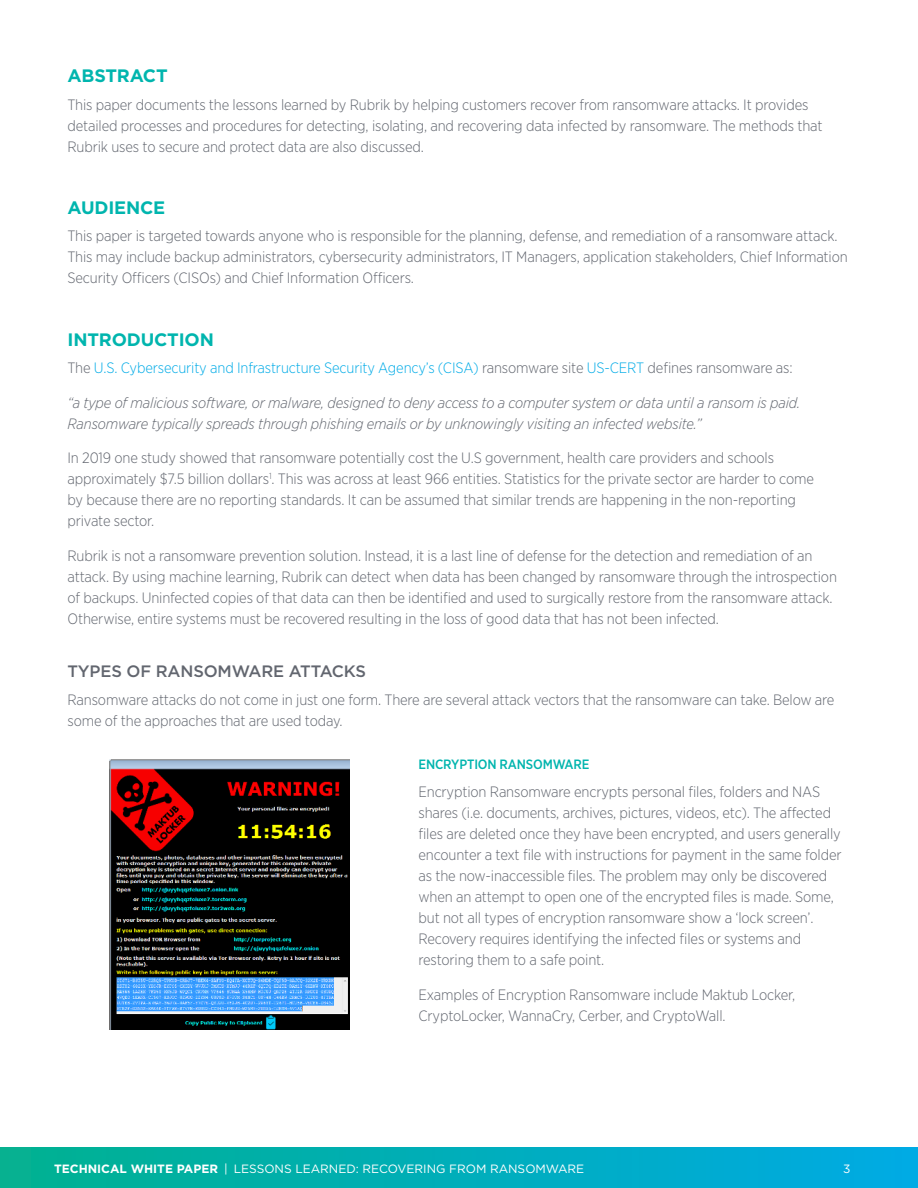
<style>
.page{position:relative;width:918px;height:1188px;background:#fff}
.page>*{position:absolute;margin:0;border:0;box-sizing:border-box;transform-origin:0 0}
.TechMkt_h1{font:700 18px "Gotham";letter-spacing:-.01em;color:#00b5ae}
.TechMkt_h2{font:500 16.5px "Gotham";letter-spacing:-.01em;color:#62666f}
.TechMkt_body_copy{font:300 15px/21px "Gotham Narrow";letter-spacing:-.01em;color:#62666f}
.TechMkt_body_copy-2{font:italic 300 15px/21px "Gotham Narrow";letter-spacing:-.01em;color:#62666f}
.TechMkt_body_copy-3{font:300 15px "Gotham Narrow";letter-spacing:-.01em;color:#00abe7}
.TechMkt_h3{font:500 13.5px "Gotham Narrow";letter-spacing:-.01em;color:#00b5ae}
.t1{font:12px "Gotham";color:#fff}
.s1{color:#62666f}
.s2{font-weight:700}
</style>
<div class="page">
<div style="left:0;top:1148px;width:918px;height:40px;background:linear-gradient(to right,#01b190,#00aae4)"></div>
<img style="left:110px;top:759px;width:239px;height:270px">
<p class="TechMkt_h1" style="left:68px;top:64px;width:102px">ABSTRACT</p>
<p class="TechMkt_body_copy" style="left:68px;top:94px;width:757px">This paper documents the lessons learned by Rubrik by helping customers recover from ransomware attacks. It provides detailed processes and procedures for detecting, isolating, and recovering data infected by ransomware. The methods that<br>Rubrik uses to secure and protect data are also discussed.</p>
<p class="TechMkt_h1" style="left:68px;top:195px;width:99px">AUDIENCE</p>
<p class="TechMkt_body_copy" style="left:68px;top:225px;width:782px">This paper is targeted towards anyone who is responsible for the planning, defense, and remediation of a ransomware attack.<br>This may include backup administrators, cybersecurity administrators, IT Managers, application stakeholders, Chief Information<br>Security Officers (CISOs) and Chief Information Officers.</p>
<p class="TechMkt_h1" style="left:68px;top:327px;width:148px">INTRODUCTION</p>
<p class="TechMkt_body_copy-3" style="left:68px;top:359px;width:727px"><span class="s1">The</span> U.S. Cybersecurity and Infrastructure Security Agency’s (CISA) <span class="s1">ransomware site</span> US-CERT <span class="s1">defines ransomware as:</span></p>
<p class="TechMkt_body_copy-2" style="left:68px;top:392px;width:734px">“a type of malicious software, or malware, designed to deny access to a computer system or data until a ransom is paid.<br>Ransomware typically spreads through phishing emails or by unknowingly visiting an infected website.”</p>
<p class="TechMkt_body_copy" style="left:68px;top:447px;width:748px">In 2019 one study showed that ransomware potentially cost the U.S government, health care providers and schools approximately $7.5 billion dollars<sup>1</sup>. This was across at least 966 entities. Statistics for the private sector are harder to come by because there are no reporting standards. It can be assumed that similar trends are happening in the non-reporting private sector.</p>
<p class="TechMkt_body_copy" style="left:68px;top:545px;width:771px">Rubrik is not a ransomware prevention solution. Instead, it is a last line of defense for the detection and remediation of an attack. By using machine learning, Rubrik can detect when data has been changed by ransomware through the introspection of backups. Uninfected copies of that data can then be identified and used to surgically restore from the ransomware attack.<br>Otherwise, entire systems must be recovered resulting in the loss of good data that has not been infected.</p>
<p class="TechMkt_h2" style="left:68px;top:661px;width:300px">TYPES OF RANSOMWARE ATTACKS</p>
<p class="TechMkt_body_copy" style="left:68px;top:689px;width:769px">Ransomware attacks do not come in just one form. There are several attack vectors that the ransomware can take. Below are some of the approaches that are used today.</p>
<p class="TechMkt_h3" style="left:418px;top:756px;width:173px">ENCRYPTION RANSOMWARE</p>
<p class="TechMkt_body_copy" style="left:418px;top:781px;width:425px">Encryption Ransomware encrypts personal files, folders and NAS shares (i.e. documents, archives, pictures, videos, etc). The affected files are deleted once they have been encrypted, and users generally encounter a text file with instructions for payment in the same folder as the now-inaccessible files. The problem may only be discovered when an attempt to open one of the encrypted files is made. Some, but not all types of encryption ransomware show a ‘lock screen’.<br>Recovery requires identifying the infected files or systems and restoring them to a safe point.</p>
<p class="TechMkt_body_copy" style="left:418px;top:983px;width:378px">Examples of Encryption Ransomware include Maktub Locker,<br>CryptoLocker, WannaCry, Cerber, and CryptoWall.</p>
<p class="t1" style="left:54px;top:1161px;width:532px"><span class="s2">TECHNICAL WHITE PAPER</span> | LESSONS LEARNED: RECOVERING FROM RANSOMWARE</p>
<p class="t1" style="left:843px;top:1161px;width:9px">3</p>
</div>
